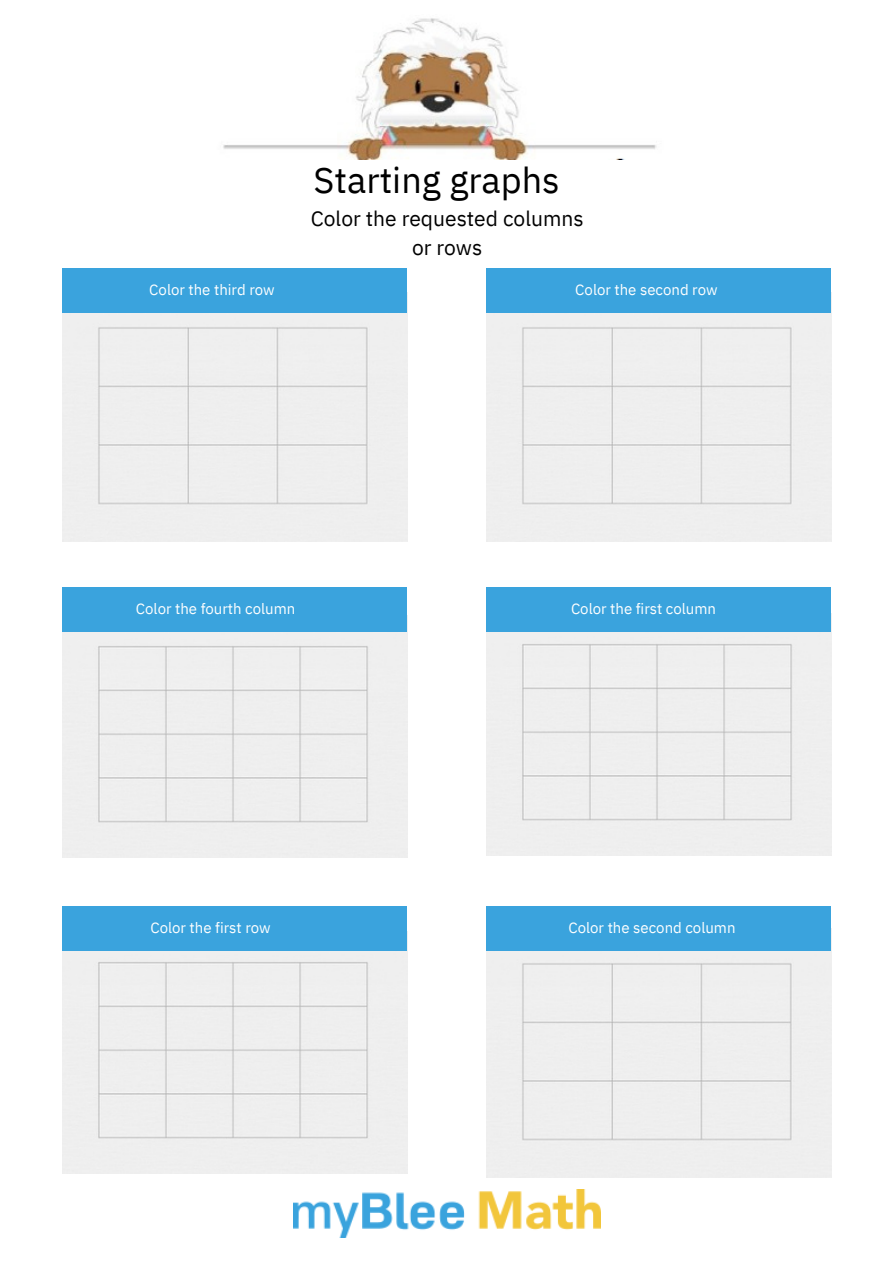
<style>
.page{position:relative;width:894px;height:1264px;background:#fff}
.page>*{position:absolute;margin:0;border:0;box-sizing:border-box;transform-origin:0 0}
.t1{font:36px "IBM Plex Sans";color:#000}
.t2{font:21px/29.2px "IBM Plex Sans";color:#000;text-align:center}
.t3{font:15px "IBM Plex Sans";color:#fff}
</style>
<div class="page">
<img style="left:223px;top:18px;width:434px;height:141px">
<img style="left:294px;top:1189px;width:306px;height:48px">
<div style="left:63px;top:313px;width:344px;height:228px;background:#efefef"></div>
<div style="left:486px;top:613px;width:345px;height:242px;background:#efefef"></div>
<div style="left:63px;top:631px;width:344px;height:226px;background:#efefef"></div>
<div style="left:63px;top:950px;width:344px;height:223px;background:#efefef"></div>
<div style="left:486px;top:928px;width:345px;height:249px;background:#efefef"></div>
<div style="left:486px;top:292px;width:345px;height:249px;background:#efefef"></div>
<div style="left:63px;top:268px;width:344px;height:45px;background:#3aa3dd"></div>
<div style="left:63px;top:587px;width:344px;height:44px;background:#3aa3dd"></div>
<div style="left:63px;top:905px;width:344px;height:45px;background:#3aa3dd"></div>
<div style="left:486px;top:268px;width:344px;height:45px;background:#3aa3dd"></div>
<div style="left:486px;top:587px;width:344px;height:44px;background:#3aa3dd"></div>
<div style="left:486px;top:905px;width:344px;height:45px;background:#3aa3dd"></div>
<p class="t3" style="left:149px;top:280px;width:127px">Color the third row</p>
<p class="t1" style="left:313px;top:156px;width:248px">Starting graphs</p>
<p class="t2" style="left:311px;top:203px;width:274px">Color the requested columns or rows</p>
<p class="t3" style="left:575px;top:280px;width:144px">Color the second row</p>
<p class="t3" style="left:136px;top:598px;width:161px">Color the fourth column</p>
<p class="t3" style="left:571px;top:598px;width:146px">Color the first column</p>
<p class="t3" style="left:150px;top:917px;width:122px">Color the first row</p>
<p class="t3" style="left:568px;top:917px;width:168px">Color the second column</p>
</div>
